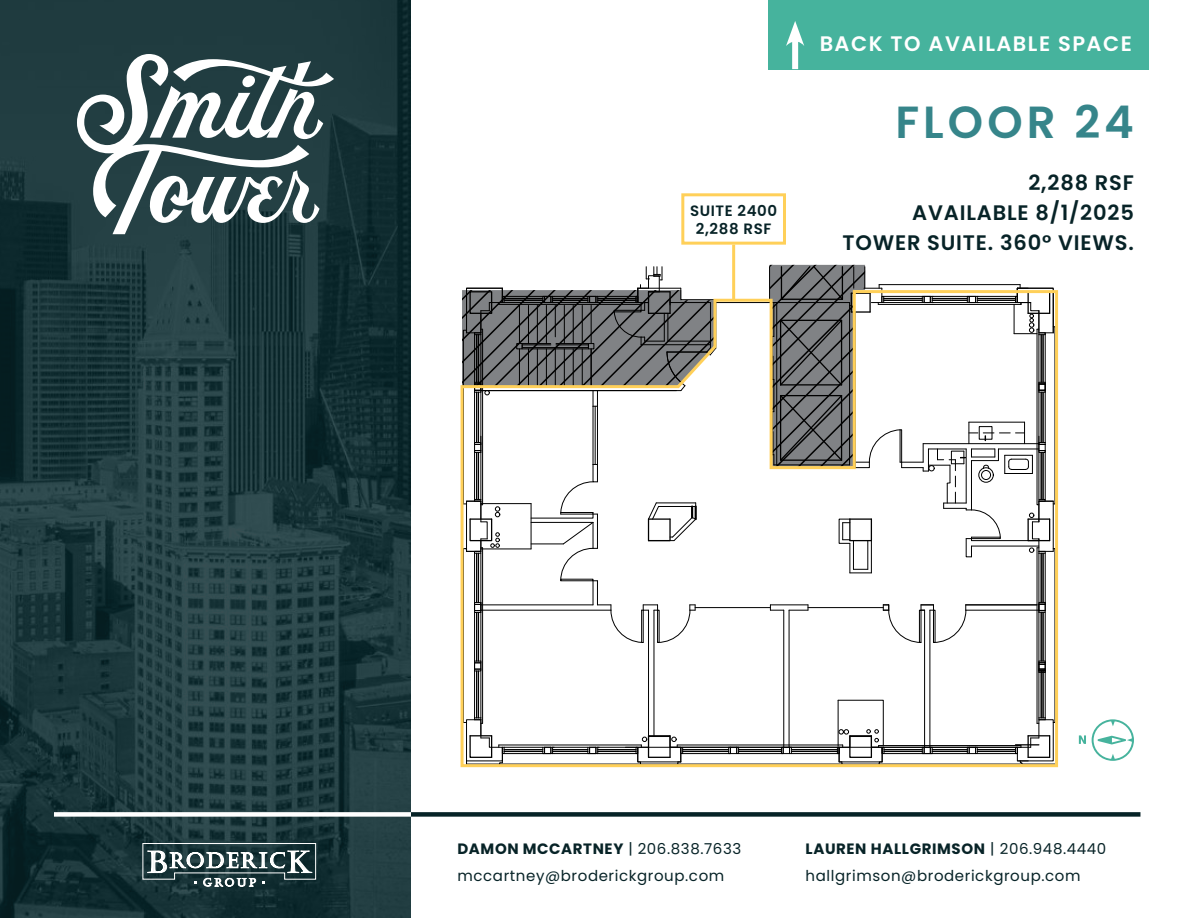
<style>
.page{position:relative;width:1188px;height:918px;background:#fff}
.page>*{position:absolute;margin:0;border:0;box-sizing:border-box;transform-origin:0 0}
.t1{font:600 45px "Poppins";letter-spacing:.09em;color:#36858a}
.t2{font:600 21px/30px "Poppins";letter-spacing:.04em;color:#072327;text-align:right}
.t3{font:600 21px "Poppins";letter-spacing:.07em;color:#fff}
.t4{font:15px/27px "Poppins";letter-spacing:.04em;color:#072327}
.t5{font:600 15px/18px "Poppins";letter-spacing:.04em;color:#072327;text-align:center}
.s1{font-weight:700}
</style>
<div class="page">
<img style="left:0;top:0;width:411px;height:918px">
<svg style="left:77px;top:54px;width:257px;height:180px"></svg>
<div style="left:54px;top:812px;width:357px;height:5px;background:#fff"></div>
<div style="left:411px;top:812px;width:729px;height:5px;background:#072327"></div>
<svg style="left:142px;top:843px;width:174px;height:43px"></svg>
<svg style="left:1092px;top:719px;width:42px;height:42px"></svg>
<svg style="left:1079px;top:735px;width:7px;height:9px"></svg>
<div style="left:768px;top:0;width:381px;height:69px;background:#46b39d"></div>
<div style="left:792px;top:36px;width:6px;height:33px;background:#fff"></div>
<svg style="left:786px;top:21px;width:18px;height:25px"></svg>
<svg style="left:466px;top:265px;width:588px;height:24px"></svg>
<div style="left:681px;top:193px;width:105px;height:52px;border:3px solid #ffd059"></div>
<hr style="left:732px;top:245px;width:3px;height:55px;background:#ffd059">
<svg style="left:460px;top:289px;width:599px;height:479px"></svg>
<h2 class="t3" style="left:820px;top:31px;width:314px">BACK TO AVAILABLE SPACE</h2>
<p class="t5" style="left:690px;top:202px;width:89px">SUITE 2400<br>2,288 RSF</p>
<h1 class="t1" style="left:895px;top:96px;width:240px">FLOOR 24</h1>
<h2 class="t2" style="left:842px;top:168px;width:293px">2,288 RSF<br>AVAILABLE 8/1/2025<br>TOWER SUITE. 360° VIEWS.</h2>
<p class="t4" style="left:457px;top:835px;width:285px"><span class="s1">DAMON MCCARTNEY</span> | 206.838.7633 mccartney@broderickgroup.com</p>
<p class="t4" style="left:806px;top:835px;width:302px"><span class="s1">LAUREN HALLGRIMSON</span> | 206.948.4440 hallgrimson@broderickgroup.com</p>
</div>
